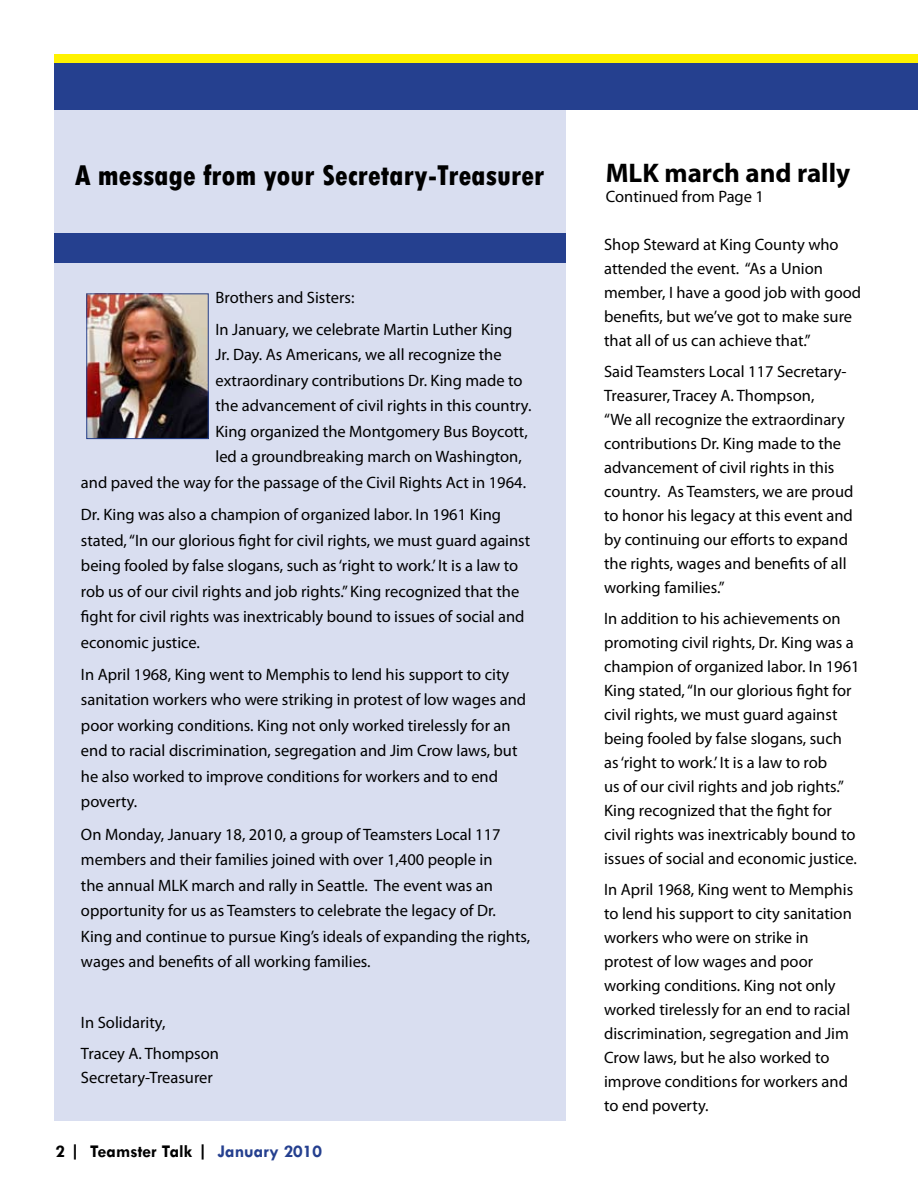
<style>
.page{position:relative;width:918px;height:1188px;background:#fff}
.page>*{position:absolute;margin:0;border:0;box-sizing:border-box;transform-origin:0 0}
.t1{font:800 condensed 30px "Tw Cen";color:#000}
.t2{font:700 27px "Myriad Pro";color:#000}
.t3{font:700 18px "Tw Cen";color:#000}
.t4{font:16.5px/24px "Myriad Pro";color:#000}
.s1{color:#25408f}
</style>
<div class="page">
<div style="left:54px;top:54px;width:864px;height:8px;background:#fff200"></div>
<div style="left:54px;top:99px;width:511px;height:1021px;background:#d9def0"></div>
<img style="left:88px;top:295px;width:119px;height:142px">
<div style="left:86px;top:293px;width:123px;height:146px;border:1px solid #25408f"></div>
<div style="left:54px;top:233px;width:511px;height:30px;background:#25408f"></div>
<div style="left:54px;top:63px;width:864px;height:46px;background:#25408f"></div>
<h1 class="t1" style="left:75px;top:157px;width:471px">A message from your Secretary-Treasurer</h1>
<p class="t4" style="left:216px;top:281px;width:298px;line-height:32.2px">Brothers and Sisters:<br>In January, we celebrate Martin Luther King</p>
<p class="t4" style="left:216px;top:343px;width:288px">Jr. Day. As Americans, we all recognize the</p>
<p class="t4" style="left:216px;top:368px;width:309px">extraordinary contributions Dr. King made to</p>
<p class="t4" style="left:216px;top:394px;width:318px">the advancement of civil rights in this country.</p>
<p class="t4" style="left:216px;top:419px;width:314px">King organized the Montgomery Bus Boycott,</p>
<p class="t4" style="left:216px;top:445px;width:308px">led a groundbreaking march on Washington,</p>
<p class="t4" style="left:81px;top:470px;width:447px">and paved the way for the passage of the Civil Rights Act in 1964.</p>
<p class="t4" style="left:81px;top:502px;width:451px;line-height:25.5px">Dr. King was also a champion of organized labor. In 1961 King stated, “In our glorious fight for civil rights, we must guard against being fooled by false slogans, such as ‘right to work.’ It is a law to rob us of our civil rights and job rights.” King recognized that the fight for civil rights was inextricably bound to issues of social and economic justice.</p>
<p class="t4" style="left:81px;top:661px;width:447px;line-height:25.5px">In April 1968, King went to Memphis to lend his support to city sanitation workers who were striking in protest of low wages and poor working conditions. King not only worked tirelessly for an end to racial discrimination, segregation and Jim Crow laws, but he also worked to improve conditions for workers and to end poverty.</p>
<p class="t4" style="left:81px;top:821px;width:451px;line-height:25.5px">On Monday, January 18, 2010, a group of Teamsters Local 117 members and their families joined with over 1,400 people in<br>the annual MLK march and rally in Seattle. The event was an opportunity for us as Teamsters to celebrate the legacy of Dr.<br>King and continue to pursue King’s ideals of expanding the rights, wages and benefits of all working families.</p>
<p class="t4" style="left:81px;top:1007px;width:140px;line-height:30.8px">In Solidarity,<br>Tracey A. Thompson</p>
<p class="t4" style="left:81px;top:1065px;width:133px">Secretary-Treasurer</p>
<p class="t3" style="left:56px;top:1140px;width:268px">2 | Teamster Talk | <span class="s1">January 2010</span></p>
<h2 class="t2" style="left:606px;top:156px;width:246px">MLK march and rally</h2>
<p class="t4" style="left:606px;top:184px;width:160px">Continued from Page 1</p>
<p class="t4" style="left:604px;top:233px;width:259px">Shop Steward at King County who attended the event. “As a Union member, I have a good job with good benefits, but we’ve got to make sure that all of us can achieve that.”</p>
<p class="t4" style="left:604px;top:359px;width:251px">Said Teamsters Local 117 Secretary-Treasurer, Tracey A. Thompson,<br>“We all recognize the extraordinary contributions Dr. King made to the advancement of civil rights in this country. As Teamsters, we are proud to honor his legacy at this event and by continuing our efforts to expand the rights, wages and benefits of all working families.”</p>
<p class="t4" style="left:604px;top:606px;width:257px">In addition to his achievements on promoting civil rights, Dr. King was a champion of organized labor. In 1961<br>King stated, “In our glorious fight for civil rights, we must guard against being fooled by false slogans, such as ‘right to work.’ It is a law to rob<br>us of our civil rights and job rights.” King recognized that the fight for civil rights was inextricably bound to issues of social and economic justice.</p>
<p class="t4" style="left:604px;top:877px;width:251px">In April 1968, King went to Memphis to lend his support to city sanitation workers who were on strike in protest of low wages and poor working conditions. King not only worked tirelessly for an end to racial discrimination, segregation and Jim<br>Crow laws, but he also worked to improve conditions for workers and to end poverty.</p>
</div>
